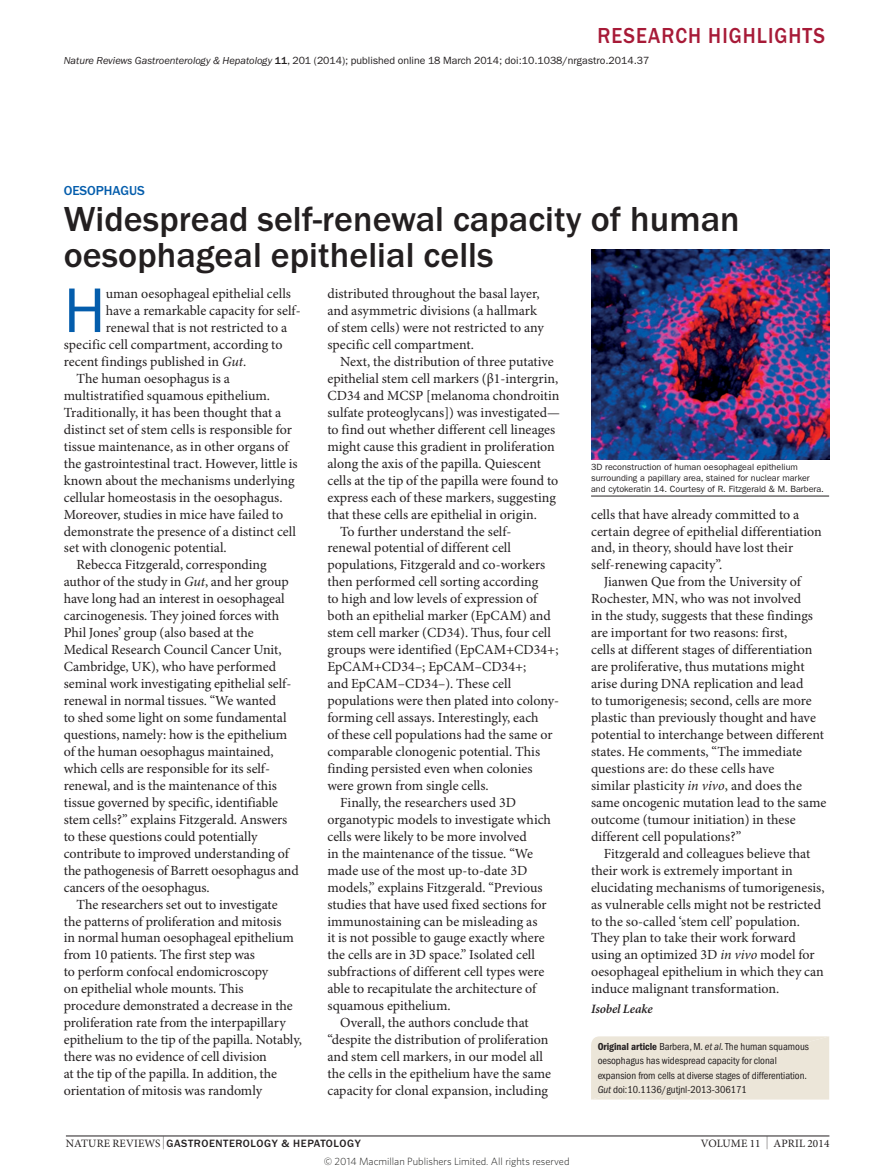
<style>
.page{position:relative;width:893px;height:1174px;background:#fff}
.page>*{position:absolute;margin:0;border:0;box-sizing:border-box;transform-origin:0 0}
.Body_drop_cap{font:63.3px "ITC Franklin Gothic Std";color:#045dac}
.Title{font:500 36px/36px "ITC Franklin Gothic Std";color:#231f20}
.t1{font:500 22.5px "ITC Franklin Gothic Std";letter-spacing:.05em;color:#a71a37;scale:.9 1}
.Body_text{font:13.95px/17px "Minion Pro";color:#231f20}
.Body_drop_cap-2{font:13.95px "Minion Pro";color:#231f20}
.Strapline{font:500 13.5px "ITC Franklin Gothic Std";letter-spacing:-.005em;color:#045dac}
.Authors{font:italic 600 12.75px "Minion Pro";letter-spacing:-.01em;color:#231f20}
.t2{font:11.25px "Minion Pro";letter-spacing:.01em;color:#231f20}
.t3{font:500 10.95px "ITC Franklin Gothic Std";letter-spacing:.05em;color:#231f20}
.References{font:condensed 10.5px/14.2px "ITC Franklin Gothic Std";letter-spacing:-.005em;color:#231f20}
.Citation_line{font:10.5px "ITC Franklin Gothic Std";letter-spacing:-.005em;color:#231f20}
.t4{font:300 10.5px "Whitney";color:#1d1d1b}
.Figure_credit{font:9px/10.8px "ITC Franklin Gothic Std";color:#231f20}
.s1{font-style:italic}
.s2{font-weight:500}
.s3{font-family:"ITC Franklin Gothic Std Dm Cd";font-stretch:normal}
.s4{font-family:"Minion Pro";font-weight:400;font-size:11.25px}
.s5{font-family:"Minion Pro";font-weight:400;font-size:12.9px}
.s6{font-size:12.9px}
</style>
<div class="page">
<hr style="left:66px;top:1135px;width:763px;height:1px;background:#231f20">
<div style="left:591px;top:1036px;width:238px;height:63px;background:#ece6d9"></div>
<img style="left:591px;top:249px;width:238px;height:210px">
<hr style="left:591px;top:496px;width:238px;height:1px;background:#231f20">
<p class="t1" style="left:598px;top:22px;width:254px">RESEARCH HIGHLIGHTS</p>
<p class="Citation_line" style="left:64px;top:54px;width:587px"><span class="s1">Nature Reviews Gastroenterology &amp; Hepatology</span> <span class="s2">11</span>, 201 (2014); published online 18 March 2014; doi:10.1038/nrgastro.2014.37</p>
<p class="Strapline" style="left:64px;top:183px;width:83px">OESOPHAGUS</p>
<p class="Title" style="left:64px;top:202px;width:677px">Widespread self-renewal capacity of human oesophageal epithelial cells</p>
<p class="Body_drop_cap" style="left:64px;top:274px;width:43px">H</p>
<p class="Body_drop_cap-2" style="left:106px;top:285px;width:187px">uman oesophageal epithelial cells</p>
<p class="Body_text" style="left:327px;top:286px;width:218px">distributed throughout the basal layer, and asymmetric divisions (a hallmark of stem cells) were not restricted to any specific cell compartment.</p>
<p class="Body_text" style="left:327px;top:353px;width:234px;text-indent:13px">Next, the distribution of three putative epithelial stem cell markers (β1-intergrin, CD34 and MCSP [melanoma chondroitin sulfate proteoglycans]) was investigated— to find out whether different cell lineages might cause this gradient in proliferation along the axis of the papilla. Quiescent cells at the tip of the papilla were found to express each of these markers, suggesting that these cells are epithelial in origin.</p>
<p class="Body_text" style="left:327px;top:523px;width:233px;text-indent:13px">To further understand the self-<br>renewal potential of different cell populations, Fitzgerald and co-workers then performed cell sorting according<br>to high and low levels of expression of both an epithelial marker (EpCAM) and stem cell marker (CD34). Thus, four cell groups were identified (EpCAM+CD34+; EpCAM+CD34–; EpCAM–CD34+;<br>and EpCAM–CD34–). These cell populations were then plated into colony&shy;forming cell assays. Interestingly, each<br>of these cell populations had the same or comparable clonogenic potential. This finding persisted even when colonies were grown from single cells.</p>
<p class="Body_text" style="left:327px;top:794px;width:225px;text-indent:13px">Finally, the researchers used 3D organotypic models to investigate which cells were likely to be more involved<br>in the maintenance of the tissue. “We made use of the most up-to-date 3D models,” explains Fitzgerald. “Previous studies that have used fixed sections for immunostaining can be misleading as<br>it is not possible to gauge exactly where the cells are in 3D space.” Isolated cell subfractions of different cell types were able to recapitulate the architecture of squamous epithelium.</p>
<p class="Body_text" style="left:327px;top:1014px;width:225px;text-indent:13px">Overall, the authors conclude that “despite the distribution of proliferation and stem cell markers, in our model all the cells in the epithelium have the same capacity for clonal expansion, including</p>
<p class="Body_drop_cap-2" style="left:106px;top:302px;width:196px">have a remarkable capacity for self-</p>
<p class="Body_drop_cap-2" style="left:106px;top:319px;width:183px">renewal that is not restricted to a</p>
<p class="Body_drop_cap-2" style="left:64px;top:336px;width:220px">specific cell compartment, according to</p>
<p class="Body_drop_cap-2" style="left:64px;top:353px;width:184px">recent findings published in <span class="s1">Gut</span>.</p>
<p class="Body_text" style="left:64px;top:370px;width:235px;text-indent:13px">The human oesophagus is a multistratified squamous epithelium.<br>Traditionally, it has been thought that a distinct set of stem cells is responsible for tissue maintenance, as in other organs of the gastrointestinal tract. However, little is known about the mechanisms underlying cellular homeostasis in the oesophagus.<br>Moreover, studies in mice have failed to demonstrate the presence of a distinct cell set with clonogenic potential.</p>
<p class="Body_text" style="left:64px;top:557px;width:237px;text-indent:13px">Rebecca Fitzgerald, corresponding author of the study in <span class="s1">Gut</span>, and her group have long had an interest in oesophageal carcinogenesis. They joined forces with Phil Jones’ group (also based at the Medical Research Council Cancer Unit, Cambridge, UK), who have performed seminal work investigating epithelial self&shy;renewal in normal tissues. “We wanted<br>to shed some light on some fundamental questions, namely: how is the epithelium of the human oesophagus maintained, which cells are responsible for its self&shy;renewal, and is the maintenance of this tissue governed by specific, identifiable stem cells?” explains Fitzgerald. Answers to these questions could potentially contribute to improved understanding of the pathogenesis of Barrett oesophagus and cancers of the oesophagus.</p>
<p class="Body_text" style="left:64px;top:896px;width:240px;text-indent:13px">The researchers set out to investigate<br>the patterns of proliferation and mitosis<br>in normal human oesophageal epithelium from 10 patients. The first step was<br>to perform confocal endomicroscopy<br>on epithelial whole mounts. This procedure demonstrated a decrease in the proliferation rate from the interpapillary epithelium to the tip of the papilla. Notably, there was no evidence of cell division<br>at the tip of the papilla. In addition, the orientation of mitosis was randomly</p>
<p class="Figure_credit" style="left:591px;top:461px;width:234px">3D reconstruction of human oesophageal epithelium surrounding a papillary area, stained for nuclear marker and cytokeratin 14. Courtesy of R. Fitzgerald &amp; M. Barbera.</p>
<p class="Body_text" style="left:591px;top:506px;width:232px">cells that have already committed to a certain degree of epithelial differentiation and, in theory, should have lost their self‑renewing capacity”.</p>
<p class="Body_text" style="left:591px;top:574px;width:237px;text-indent:13px">Jianwen Que from the University of Rochester, MN, who was not involved<br>in the study, suggests that these findings are important for two reasons: first,<br>cells at different stages of differentiation are proliferative, thus mutations might arise during DNA replication and lead<br>to tumorigenesis; second, cells are more plastic than previously thought and have potential to interchange between different states. He comments, “The immediate questions are: do these cells have<br>similar plasticity <span class="s1">in vivo</span>, and does the same oncogenic mutation lead to the same outcome (tumour initiation) in these different cell populations?”</p>
<p class="Body_text" style="left:591px;top:845px;width:235px;text-indent:13px">Fitzgerald and colleagues believe that their work is extremely important in elucidating mechanisms of tumorigenesis, as vulnerable cells might not be restricted to the so-called ‘stem cell’ population.<br>They plan to take their work forward using an optimized 3D <span class="s1">in vivo</span> model for oesophageal epithelium in which they can induce malignant transformation.</p>
<p class="Authors" style="left:591px;top:1001px;width:63px">Isobel Leake</p>
<p class="References" style="left:598px;top:1039px;width:213px"><span class="s3">Original article</span> Barbera, M. <span class="s1">et al.</span> The human squamous oesophagus has widespread capacity for clonal expansion from cells at diverse stages of differentiation.<br><span class="s1">Gut</span> doi:10.1136/gutjnl-2013-306171</p>
<p class="t3" style="left:66px;top:1137px;width:296px"><span class="s4">NATURE REVIEWS</span> <span class="s5">|</span> GASTROENTEROLOGY &amp; HEPATOLOGY</p>
<p class="t2" style="left:701px;top:1136px;width:130px">VOLUME 11 <span class="s6">|</span> APRIL 2014</p>
<p class="t4" style="left:324px;top:1154px;width:247px">© 2014 Macmillan Publishers Limited. All rights reserved</p>
</div>
